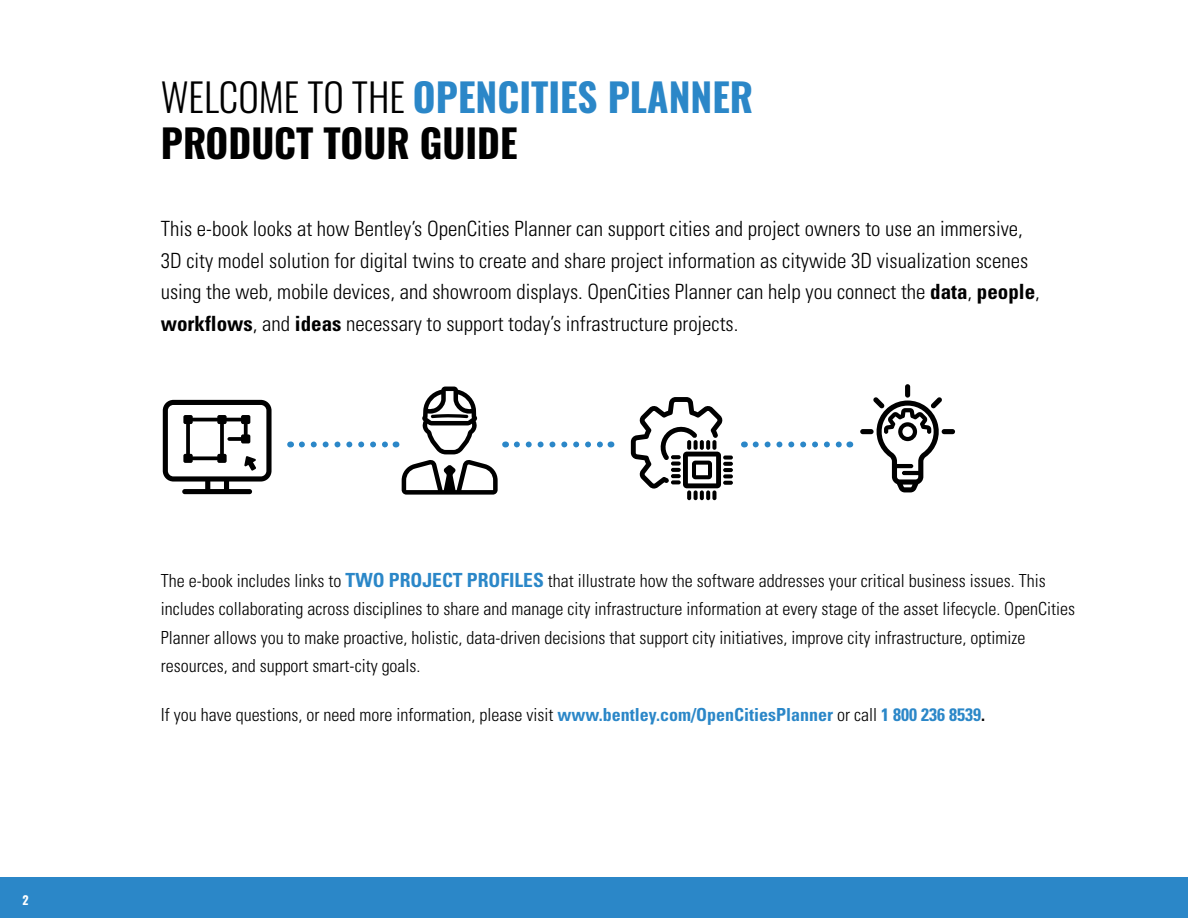
<style>
.page{position:relative;width:1188px;height:918px;background:#fff}
.page>*{position:absolute;margin:0;border:0;box-sizing:border-box;transform-origin:0 0}
.t1{font:700 39px/46.5px "Oswald";color:#2b87c8}
.t2{font:300 condensed 21px/31.5px "Univers";color:#000}
.t3{font:300 condensed 18px/28.5px "Univers";color:#000}
.t4{font:700 12px "Oswald";color:#fff}
.s1{font-weight:300;color:#000}
.s2{color:#000}
.s3{font-weight:700}
.s4{font-weight:700;font-size:19.5px;color:#2b87c8}
.s5{font-weight:700;color:#2b87c8}
</style>
<div class="page">
<div style="left:0;top:878px;width:1188px;height:40px;background:#2b87c8"></div>
<svg style="left:302px;top:442px;width:86px;height:5px"></svg>
<svg style="left:517px;top:442px;width:86px;height:5px"></svg>
<svg style="left:756px;top:442px;width:86px;height:5px"></svg>
<div style="left:860px;top:429px;width:14px;height:5px;background:#000;border-radius:3px"></div>
<div style="left:905px;top:384px;width:5px;height:14px;background:#000;border-radius:3px"></div>
<div style="left:942px;top:429px;width:13px;height:5px;background:#000;border-radius:3px"></div>
<svg style="left:873px;top:397px;width:69px;height:95px"></svg>
<svg style="left:687px;top:490px;width:4px;height:10px"></svg>
<svg style="left:694px;top:490px;width:4px;height:10px"></svg>
<svg style="left:700px;top:490px;width:4px;height:10px"></svg>
<svg style="left:706px;top:490px;width:4px;height:10px"></svg>
<svg style="left:712px;top:490px;width:4px;height:10px"></svg>
<svg style="left:723px;top:481px;width:10px;height:4px"></svg>
<svg style="left:723px;top:474px;width:10px;height:4px"></svg>
<svg style="left:723px;top:468px;width:10px;height:4px"></svg>
<svg style="left:723px;top:462px;width:10px;height:4px"></svg>
<svg style="left:723px;top:456px;width:10px;height:4px"></svg>
<svg style="left:631px;top:397px;width:92px;height:92px"></svg>
<svg style="left:163px;top:400px;width:109px;height:94px"></svg>
<svg style="left:402px;top:460px;width:96px;height:35px"></svg>
<svg style="left:422px;top:387px;width:55px;height:67px"></svg>
<p class="t4" style="left:22px;top:894px;width:8px">2</p>
<h1 class="t1" style="left:161px;top:76px;width:594px"><span class="s1">WELCOME TO THE</span> OPENCITIES PLANNER<br><span class="s2">PRODUCT TOUR GUIDE</span></h1>
<p class="t2" style="left:161px;top:213px;width:881px">This e-book looks at how Bentley’s OpenCities Planner can support cities and project owners to use an immersive, 3D city model solution for digital twins to create and share project information as citywide 3D visualization scenes using the web, mobile devices, and showroom displays. OpenCities Planner can help you connect the <span class="s3">data</span>, <span class="s3">people</span>, <span class="s3">workflows</span>, and <span class="s3">ideas</span> necessary to support today’s infrastructure projects.</p>
<p class="t3" style="left:161px;top:566px;width:916px">The e-book includes links to <span class="s4">TWO PROJECT PROFILES</span> that illustrate how the software addresses your critical business issues. This includes collaborating across disciplines to share and manage city infrastructure information at every stage of the asset lifecycle. OpenCities Planner allows you to make proactive, holistic, data-driven decisions that support city initiatives, improve city infrastructure, optimize resources, and support smart-city goals.</p>
<p class="t3" style="left:161px;top:700px;width:826px">If you have questions, or need more information, please visit <span class="s5">www.bentley.com/OpenCitiesPlanner</span> or call <span class="s5">1 800 236 8539</span><span class="s3">.</span></p>
</div>
